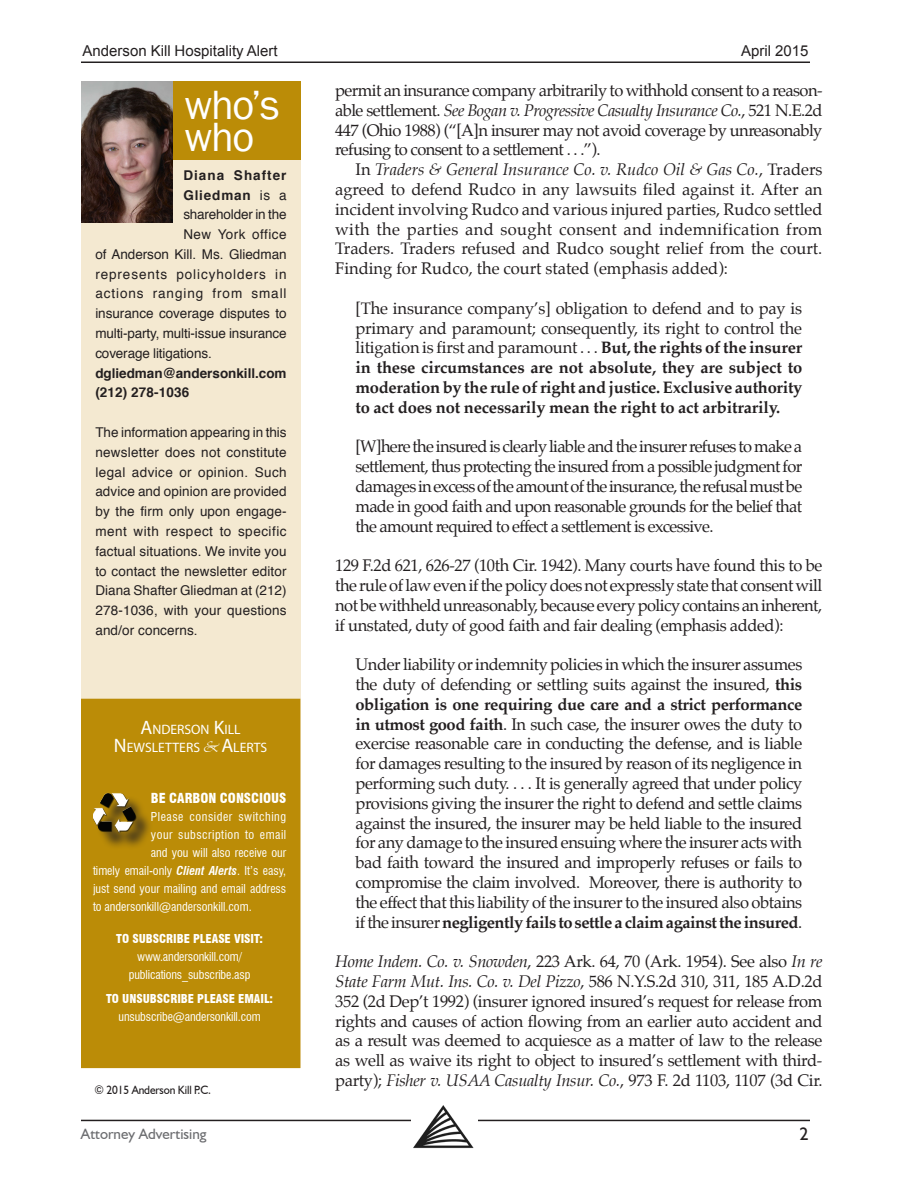
<style>
.page{position:relative;width:918px;height:1188px;background:#fff}
.page>*{position:absolute;margin:0;border:0;box-sizing:border-box;transform-origin:0 0}
.t1{font:42px "Franklin Gothic";letter-spacing:-.03em;color:#fff}
.t2{font:18px "Humanist 521 BT";color:#231f20}
.Body_Text{font:16.5px/19.8px "Palatino";letter-spacing:-.025em;color:#231f20;text-align:justify}
.Body_Text-2{font:700 16.5px/19.8px "Palatino";letter-spacing:-.01em;color:#231f20;text-align:justify}
.t3{font:15px "Arial";color:#231f20}
.t4{font:15px "Humanist 521 BT";color:#6c6d70}
.t5{font:13.65px "Myriad Pro";color:#fff}
.bio_sidebar{font:13.5px/19.8px "Helvetica";color:#231f20;text-align:justify}
.bio_sidebar-2{font:700 13.5px "Helvetica";letter-spacing:.01em;color:#231f20}
.bio_sidebar-3{font:13.5px "Helvetica";letter-spacing:.065em;color:#231f20}
.bio_sidebar-4{font:13.5px "Helvetica";letter-spacing:.07em;color:#231f20}
.t6{font:900 condensed 13.5px "Swiss 721 BT";color:#fff}
.bio_sidebar-5{font:13.5px "Helvetica";letter-spacing:.035em;color:#231f20}
.bio_sidebar-6{font:700 13.5px "Helvetica";letter-spacing:.075em;color:#231f20}
.bio_sidebar-7{font:700 13.5px "Helvetica";letter-spacing:.06em;color:#231f20}
.Body_Text-3{font:condensed 12px/18px "Swiss 721 BT";color:#fff;text-align:center}
.t7{font:900 condensed 12px "Swiss 721 BT";color:#fff}
.Body_Text-4{font:condensed 12px "Swiss 721 BT";letter-spacing:.045em;color:#fff}
.Body_Text-5{font:condensed 12px "Swiss 721 BT";letter-spacing:.04em;color:#fff}
.t8{font:12px "Humanist 521 BT";letter-spacing:-.01em;color:#231f20;scale:.95 1}
.s1{font-weight:400}
.s2{font-size:19.5px}
.s3{font-family:"Vivienne"}
.s4{font-weight:700;font-style:italic}
.s5{font-style:italic}
.s6{font-weight:700}
</style>
<div class="page">
<hr style="left:81px;top:1120px;width:729px;height:1px;background:#231f20">
<div style="left:411px;top:1096px;width:66px;height:53px;background:#fff"></div>
<img style="left:414px;top:1105px;width:60px;height:44px">
<hr style="left:81px;top:62px;width:729px;height:1px;background:#231f20">
<div style="left:81px;top:103px;width:219px;height:965px;background:#f4e9d1"></div>
<div style="left:81px;top:81px;width:219px;height:78px;background:#bb8c07"></div>
<div style="left:81px;top:699px;width:219px;height:369px;background:#bb8c07"></div>
<div style="left:96px;top:796px;width:58px;height:54px;background:#231f20;opacity:.75"></div>
<img style="left:93px;top:792px;width:44px;height:40px">
<img style="left:81px;top:81px;width:92px;height:141px">
<p class="t3" style="left:82px;top:41px;width:197px">Anderson Kill Hospitality Alert</p>
<p class="t3" style="left:741px;top:41px;width:69px">April 2015</p>
<p class="t1" style="left:185px;top:79px;width:97px">who’s</p>
<p class="t1" style="left:185px;top:111px;width:71px">who</p>
<p class="bio_sidebar-6" style="left:183px;top:164px;width:105px">Diana Shafter</p>
<p class="bio_sidebar-7" style="left:183px;top:184px;width:105px">Gliedman <span class="s1">is a</span></p>
<p class="bio_sidebar" style="left:183px;top:205px;width:105px">shareholder in the</p>
<p class="bio_sidebar-5" style="left:183px;top:224px;width:105px">New York office</p>
<p class="bio_sidebar" style="left:95px;top:245px;width:193px">of Anderson Kill. Ms. Gliedman</p>
<p class="bio_sidebar-3" style="left:95px;top:264px;width:193px">represents policyholders in</p>
<p class="bio_sidebar-4" style="left:95px;top:283px;width:193px">actions ranging from small</p>
<p class="bio_sidebar" style="left:95px;top:304px;width:193px">insurance coverage disputes to</p>
<p class="bio_sidebar" style="left:95px;top:324px;width:193px">multi-party, multi-issue insurance</p>
<p class="bio_sidebar" style="left:95px;top:344px;width:118px">coverage litigations.</p>
<p class="bio_sidebar-2" style="left:95px;top:362px;width:193px">dgliedman@andersonkill.com</p>
<p class="bio_sidebar-2" style="left:95px;top:382px;width:95px">(212) 278-1036</p>
<p class="bio_sidebar" style="left:95px;top:423px;width:193px">The information appearing in this newsletter does not constitute legal advice or opinion. Such advice and opinion are provided by the firm only upon engage&shy;ment with respect to specific factual situations. We invite you to contact the newsletter editor Diana Shafter Gliedman at (212)<br>278-1036, with your questions and/or concerns.</p>
<p class="t5" style="left:141px;top:721px;width:102px"><span class="s2">A</span>NDERSON <span class="s2">K</span>ILL</p>
<p class="t5" style="left:114px;top:739px;width:155px"><span class="s2">N</span>EWSLETTERS <span class="s3">&amp;</span> <span class="s2">A</span>LERTS</p>
<p class="t6" style="left:151px;top:790px;width:137px">BE CARBON CONSCIOUS</p>
<p class="Body_Text-4" style="left:151px;top:810px;width:137px">Please consider switching</p>
<p class="Body_Text-5" style="left:151px;top:828px;width:137px">your subscription to email</p>
<p class="Body_Text-3" style="left:151px;top:844px;width:137px">and you will also receive our</p>
<p class="Body_Text-3" style="left:93px;top:862px;width:195px">timely email-only <span class="s4">Client Alerts</span>. It’s easy,</p>
<p class="Body_Text-3" style="left:93px;top:880px;width:195px">just send your mailing and email address</p>
<p class="Body_Text-3" style="left:93px;top:898px;width:160px">to andersonkill@andersonkill.com.</p>
<p class="t7" style="left:116px;top:931px;width:148px">TO SUBSCRIBE PLEASE VISIT:</p>
<p class="Body_Text-3" style="left:129px;top:947px;width:123px">www.andersonkill.com/ publications_subscribe.asp</p>
<p class="t7" style="left:106px;top:992px;width:169px">TO UNSUBSCRIBE PLEASE EMAIL:</p>
<p class="Body_Text-3" style="left:119px;top:1008px;width:144px">unsubscribe@andersonkill.com</p>
<p class="t8" style="left:95px;top:1082px;width:124px">© 2015 Anderson Kill P.C.</p>
<p class="Body_Text" style="left:335px;top:80px;width:489px">permit an insurance company arbitrarily to withhold consent to a reason&shy;able settlement. <span class="s5">See Bogan v. Progressive Casualty Insurance Co.</span>, 521 N.E.2d 447 (Ohio 1988) (“[A]n insurer may not avoid coverage by unreasonably refusing to consent to a settlement . . .”).</p>
<p class="Body_Text" style="left:335px;top:160px;width:489px;text-indent:20px">In <span class="s5">Traders &amp; General Insurance Co. v. Rudco Oil &amp; Gas Co.</span>, Traders agreed to defend Rudco in any lawsuits filed against it. After an incident involving Rudco and various injured parties, Rudco settled with the parties and sought consent and indemnification from Traders. Traders refused and Rudco sought relief from the court.<br>Finding for Rudco, the court stated (emphasis added):</p>
<p class="Body_Text-2" style="left:355px;top:298px;width:448px"><span class="s1">[The insurance company’s] obligation to defend and to pay is primary and paramount; consequently, its right to control the litigation is first and paramount . . .</span> But, the rights of the insurer in these circumstances are not absolute, they are subject to moderation by the rule of right and justice. Exclusive authority to act does not necessarily mean the right to act arbitrarily.</p>
<p class="Body_Text" style="left:355px;top:437px;width:448px">[W]here the insured is clearly liable and the insurer refuses to make a settlement, thus protecting the insured from a possible judgment for damages in excess of the amount of the insurance, the refusal must be made in good faith and upon reasonable grounds for the belief that the amount required to effect a settlement is excessive.</p>
<p class="Body_Text" style="left:335px;top:556px;width:489px">129 F.2d 621, 626-27 (10th Cir. 1942). Many courts have found this to be the rule of law even if the policy does not expressly state that consent will not be withheld unreasonably, because every policy contains an inherent, if unstated, duty of good faith and fair dealing (emphasis added):</p>
<p class="Body_Text" style="left:355px;top:655px;width:448px">Under liability or indemnity policies in which the insurer assumes the duty of defending or settling suits against the insured, <span class="s6">this obligation is one requiring due care and a strict performance in utmost good faith</span>. In such case, the insurer owes the duty to exercise reasonable care in conducting the defense, and is liable for damages resulting to the insured by reason of its negligence in performing such duty. . . . It is generally agreed that under policy provisions giving the insurer the right to defend and settle claims against the insured, the insurer may be held liable to the insured for any damage to the insured ensuing where the insurer acts with bad faith toward the insured and improperly refuses or fails to compromise the claim involved. Moreover, there is authority to the effect that this liability of the insurer to the insured also obtains if the insurer <span class="s6">negligently fails to settle a claim against the insured</span>.</p>
<p class="Body_Text" style="left:335px;top:952px;width:489px"><span class="s5">Home Indem. Co. v. Snowden</span>, 223 Ark. 64, 70 (Ark. 1954). See also <span class="s5">In re State Farm Mut. Ins. Co. v. Del Pizzo</span>, 586 N.Y.S.2d 310, 311, 185 A.D.2d 352 (2d Dep’t 1992) (insurer ignored insured’s request for release from rights and causes of action flowing from an earlier auto accident and as a result was deemed to acquiesce as a matter of law to the release as well as waive its right to object to insured’s settlement with third&shy;party); <span class="s5">Fisher v. USAA Casualty Insur. Co.</span>, 973 F. 2d 1103, 1107 (3d Cir.</p>
<p class="t4" style="left:81px;top:1124px;width:127px">Attorney Advertising</p>
<p class="t2" style="left:799px;top:1123px;width:11px">2</p>
</div>
